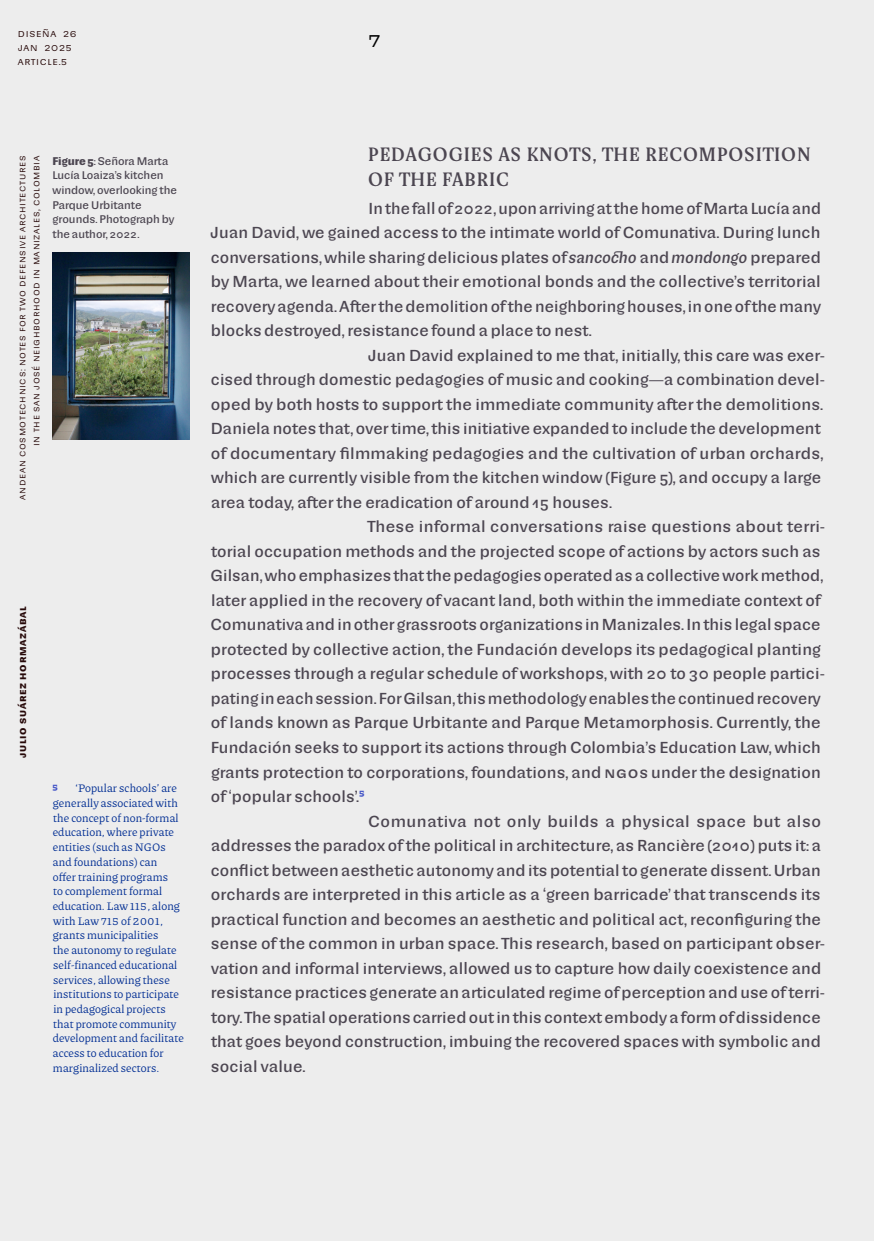
<style>
.page{position:relative;width:874px;height:1241px;background:#fff}
.page>*{position:absolute;margin:0;border:0;box-sizing:border-box;transform-origin:0 0}
.t1{font:21px "Sudamerican Grotesk QF";color:#000}
.t2{font:19.25px/24.5px "Fardela";letter-spacing:.05em;color:#4c4651}
.t3{font:15.05px "Sudamerican Grotesk QF";letter-spacing:.01em;color:#4c4651}
.t4{font:15.05px "Sudamerican Grotesk QF";letter-spacing:.035em;color:#4c4651}
.t5{font:11.55px/14.7px "Piazzolla";letter-spacing:.01em;color:#002d93}
.t6{font:10.5px/14.7px "Sudamerican Grotesk QF";color:#4c4651}
.t7{font:10.5px/14px "Sudamerican Grotesk QF";letter-spacing:.07em;color:#260808}
.t8{font:600 10.5px "Sudamerican Grotesk QF";letter-spacing:.07em;color:#260808}
.t9{font:9.62px/14px "Sudamerican Grotesk QF";letter-spacing:.07em;color:#260808;text-align:right}
.t10{font:800 9.62px "Piazzolla";color:#4354c7}
.s1{font-weight:700}
.s2{font-style:italic}
</style>
<div class="page">
<div style="left:0;top:0;width:873px;height:1240px;background:#ededed"></div>
<img style="left:52px;top:253px;width:137px;height:186px">
<p class="t7" style="left:18px;top:25px;width:60px">Diseña 26<br>Jan 2025 article.5</p>
<h1 class="t1" style="left:368px;top:23px;width:13px">7</h1>
<p class="t9" style="left:15px;top:500px;width:345px;rotate:-90deg">Andean Cosmotechnics: N otes for Two D efensive Architectures in the San José N eighborhood in Manizales, Colombia</p>
<p class="t6" style="left:52px;top:153px;width:126px"><span class="s1">Figure 5</span>: Señora Marta<br>Lucía Loaiza’s kitchen window, overlooking the<br>Parque Urbitante grounds. Photograph by the author, 2022.</p>
<p class="t8" style="left:14px;top:757px;width:153px;rotate:-90deg">Julio Suárez Hormazábal</p>
<p class="t5" style="left:53px;top:780px;width:132px;text-indent:23px">‘Popular schools’ are generally associated with the concept of non-formal education, where private entities (such as NGOs and foundations) can<br>offer training programs<br>to complement formal education. Law 115, along with Law 715 of 2001, grants municipalities<br>the autonomy to regulate self-financed educational services, allowing these institutions to participate in pedagogical projects that promote community development and facilitate access to education for marginalized sectors.</p>
<p class="t10" style="left:52px;top:780px;width:7px">5</p>
<p class="t2" style="left:368px;top:142px;width:444px">PEDA GOGIES AS KNOTS, THE RECOMPOSITION<br>OF THE FABRIC</p>
<p class="t3" style="left:368px;top:196px;width:454px">In the fall of 2022, upon arriving at the home of Marta Lucía and</p>
<p class="t3" style="left:210px;top:221px;width:611px">Juan David, we gained access to the intimate world of Comunativa. During lunch</p>
<p class="t3" style="left:211px;top:245px;width:611px">conversations, while sharing delicious plates of <span class="s2">sancocho</span> and <span class="s2">mondongo</span> prepared</p>
<p class="t3" style="left:211px;top:270px;width:611px">by Marta, we learned about their emotional bonds and the collective’s territorial</p>
<p class="t3" style="left:211px;top:294px;width:611px">recovery agenda. After the demolition of the neighboring houses, in one of the many</p>
<p class="t3" style="left:211px;top:319px;width:382px">blocks destroyed, resistance found a place to nest.</p>
<p class="t3" style="left:367px;top:343px;width:458px">Juan David explained to me that, initially, this care was exer-</p>
<p class="t3" style="left:211px;top:368px;width:615px">cised through domestic pedagogies of music and cooking―a combination devel-</p>
<p class="t3" style="left:211px;top:392px;width:613px">oped by both hosts to support the immediate community after the demolitions.</p>
<p class="t3" style="left:211px;top:417px;width:609px">Daniela notes that, over time, this initiative expanded to include the development</p>
<p class="t3" style="left:211px;top:441px;width:613px">of documentary filmmaking pedagogies and the cultivation of urban orchards,</p>
<p class="t3" style="left:211px;top:466px;width:611px">which are currently visible from the kitchen window (Figure 5), and occupy a large</p>
<p class="t3" style="left:211px;top:490px;width:402px">area today, after the eradication of around 15 houses.</p>
<p class="t3" style="left:367px;top:515px;width:458px">These informal conversations raise questions about terri-</p>
<p class="t3" style="left:211px;top:539px;width:610px">torial occupation methods and the projected scope of actions by actors such as</p>
<p class="t3" style="left:210px;top:564px;width:614px">Gilsan, who emphasizes that the pedagogies operated as a collective work method,</p>
<p class="t3" style="left:211px;top:588px;width:610px">later applied in the recovery of vacant land, both within the immediate context of</p>
<p class="t3" style="left:210px;top:613px;width:611px">Comunativa and in other grassroots organizations in Manizales. In this legal space</p>
<p class="t3" style="left:211px;top:637px;width:611px">protected by collective action, the Fundación develops its pedagogical planting</p>
<p class="t3" style="left:211px;top:662px;width:615px">processes through a regular schedule of workshops, with 20 to 30 people partici-</p>
<p class="t3" style="left:211px;top:686px;width:611px">pating in each session. For Gilsan, this methodology enables the continued recovery</p>
<p class="t3" style="left:211px;top:711px;width:611px">of lands known as Parque Urbitante and Parque Metamorphosis. Currently, the</p>
<p class="t3" style="left:211px;top:735px;width:611px">Fundación seeks to support its actions through Colombia’s Education Law, which</p>
<p class="t3" style="left:211px;top:760px;width:611px">grants protection to corporations, foundations, and NGOs under the designation</p>
<p class="t3" style="left:211px;top:784px;width:155px">of ‘popular schools’.<sup>5</sup></p>
<p class="t4" style="left:368px;top:809px;width:454px">Comunativa not only builds a physical space but also</p>
<p class="t3" style="left:211px;top:833px;width:611px">addresses the paradox of the political in architecture, as Rancière (2010) puts it: a</p>
<p class="t3" style="left:211px;top:858px;width:611px">conflict between aesthetic autonomy and its potential to generate dissent. Urban</p>
<p class="t3" style="left:211px;top:882px;width:611px">orchards are interpreted in this article as a ‘green barricade’ that transcends its</p>
<p class="t3" style="left:211px;top:907px;width:611px">practical function and becomes an aesthetic and political act, reconfiguring the</p>
<p class="t3" style="left:211px;top:931px;width:615px">sense of the common in urban space. This research, based on participant obser-</p>
<p class="t3" style="left:211px;top:956px;width:611px">vation and informal interviews, allowed us to capture how daily coexistence and</p>
<p class="t3" style="left:211px;top:980px;width:615px">resistance practices generate an articulated regime of perception and use of terri-</p>
<p class="t3" style="left:211px;top:1005px;width:611px">tory. The spatial operations carried out in this context embody a form of dissidence</p>
<p class="t3" style="left:211px;top:1029px;width:611px">that goes beyond construction, imbuing the recovered spaces with symbolic and</p>
<p class="t3" style="left:211px;top:1054px;width:96px">social value.</p>
</div>
